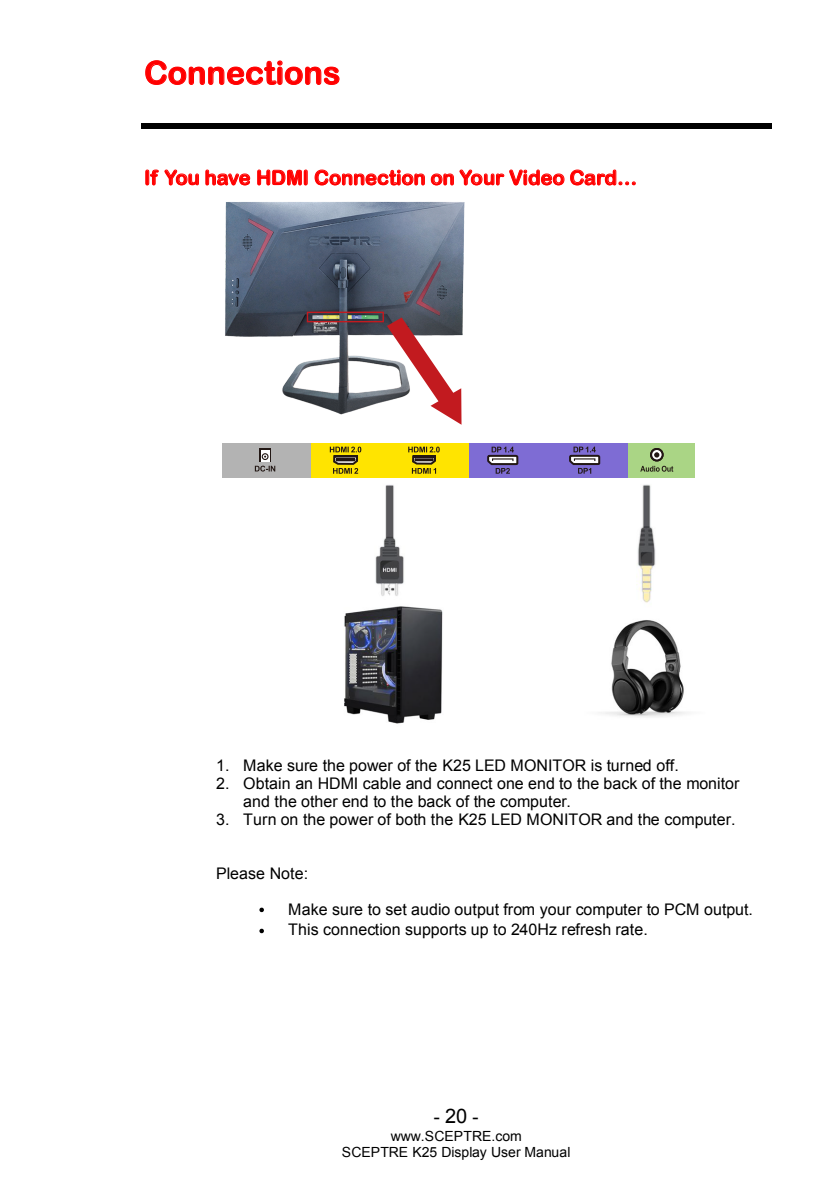
<style>
.page{position:relative;width:840px;height:1191px;background:#fff}
.page>*{position:absolute;margin:0;border:0;box-sizing:border-box;transform-origin:0 0}
.t1{font:32px "Arial Rounded MT Bold";letter-spacing:.005em;color:#f00}
.t2{font:20px "Arial Rounded MT Bold";letter-spacing:-.005em;color:#f00}
.t3{font:20px "Times New Roman";color:#000}
.t4{font:16px/18px "Arial";letter-spacing:.005em;color:#000}
.t5{font:14px/16px "Arial";color:#000;text-align:center}
.s1{font-family:"Arial"}
</style>
<div class="page">
<svg style="left:145px;top:60px;width:195px;height:25px"></svg>
<div style="left:141px;top:123px;width:630px;height:6px;background:#000"></div>
<svg style="left:145px;top:169px;width:54px;height:17px"></svg>
<svg style="left:205px;top:169px;width:45px;height:17px"></svg>
<svg style="left:257px;top:169px;width:51px;height:17px"></svg>
<svg style="left:314px;top:169px;width:111px;height:17px"></svg>
<svg style="left:431px;top:169px;width:133px;height:17px"></svg>
<svg style="left:570px;top:169px;width:66px;height:17px"></svg>
<svg style="left:259px;top:908px;width:5px;height:4px"></svg>
<svg style="left:259px;top:929px;width:5px;height:4px"></svg>
<img style="left:344px;top:484px;width:342px;height:240px">
<div style="left:223px;top:443px;width:88px;height:35px;background:#b3b3b3"></div>
<div style="left:311px;top:443px;width:158px;height:35px;background:#ffe400"></div>
<div style="left:469px;top:443px;width:160px;height:35px;background:#7e6cd4"></div>
<div style="left:629px;top:443px;width:66px;height:35px;background:#aad585"></div>
<svg style="left:259px;top:449px;width:11px;height:13px"></svg>
<svg style="left:260px;top:450px;width:9px;height:11px"></svg>
<div style="left:262px;top:453px;width:6px;height:7px;border:1px solid #221714;border-radius:50%"></div>
<svg style="left:255px;top:466px;width:20px;height:6px"></svg>
<svg style="left:330px;top:447px;width:31px;height:27px"></svg>
<svg style="left:408px;top:447px;width:31px;height:27px"></svg>
<svg style="left:569px;top:447px;width:32px;height:27px"></svg>
<svg style="left:487px;top:447px;width:32px;height:27px"></svg>
<svg style="left:640px;top:448px;width:33px;height:24px"></svg>
<img style="left:225px;top:201px;width:240px;height:220px">
<div style="left:307px;top:312px;width:77px;height:10px;border:1px solid #c21a1f"></div>
<svg style="left:387px;top:318px;width:74px;height:107px"></svg>
<h1 class="t1" style="left:144px;top:54px;width:198px">Connections</h1>
<p class="t2" style="left:144px;top:166px;width:494px">If You have HDMI Connection on Your Video Card…</p>
<p class="t4" style="left:216px;top:756px;width:464px">1. Make sure the power of the K25 LED MONITOR is turned off.</p>
<p class="t4" style="left:243px;top:774px;width:498px;text-indent:-27px">2. Obtain an HDMI cable and connect one end to the back of the monitor and the other end to the back of the computer.</p>
<p class="t4" style="left:216px;top:810px;width:521px">3. Turn on the power of both the K25 LED MONITOR and the computer.</p>
<p class="t4" style="left:216px;top:865px;width:93px">Please Note:</p>
<p class="t4" style="left:288px;top:900px;width:466px;line-height:19.6px">Make sure to set audio output from your computer to PCM output.<br>This connection supports up to 240Hz refresh rate.</p>
<p class="t3" style="left:433px;top:1103px;width:47px">-<span class="s1">20</span>-</p>
<p class="t5" style="left:342px;top:1128px;width:230px">www.SCEPTRE.com<br>SCEPTRE K25 Display User Manual</p>
</div>
